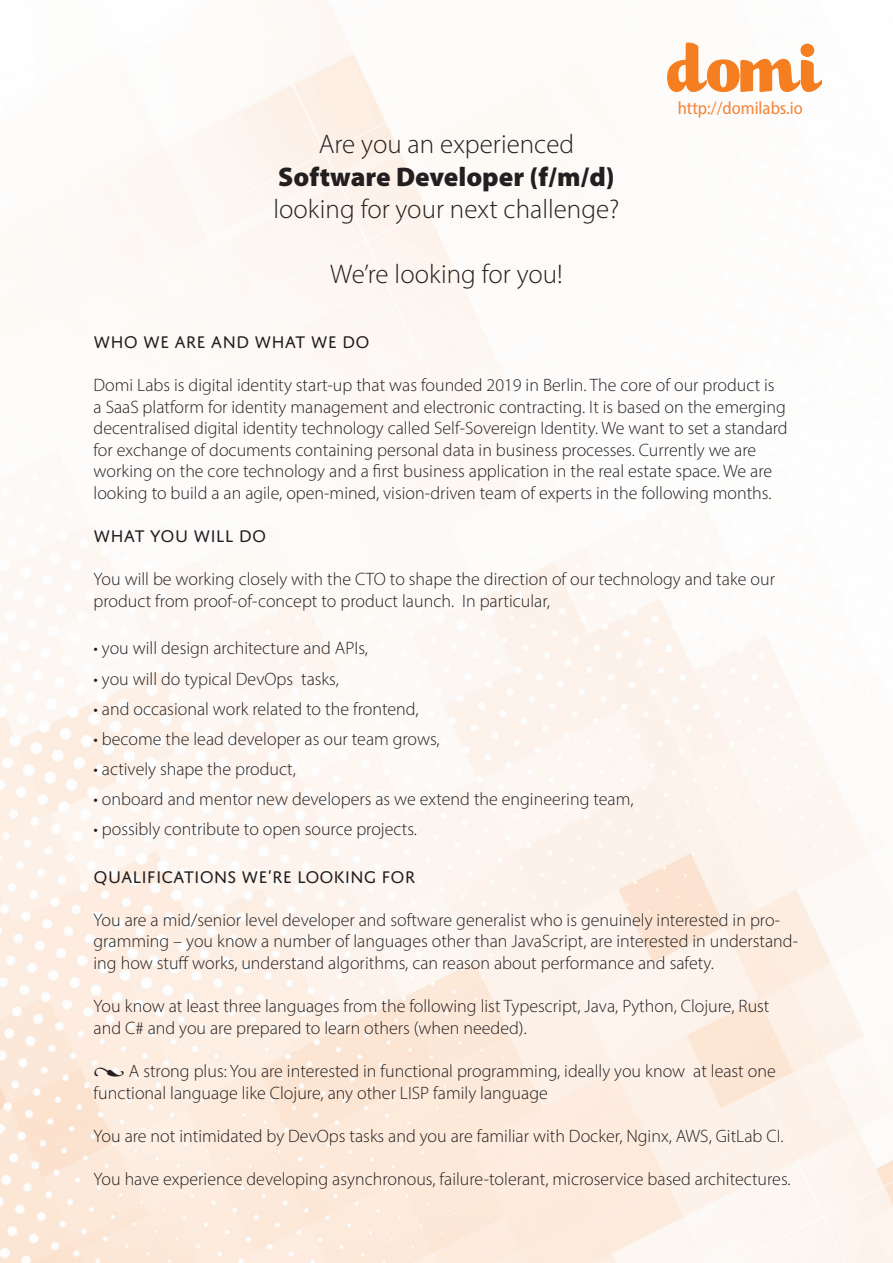
<style>
.page{position:relative;width:893px;height:1263px;background:#fff}
.page>*{position:absolute;margin:0;border:0;box-sizing:border-box;transform-origin:0 0}
.t1{font:300 27px "Myriad Pro";color:#231f20}
.t2{font:900 27px "Myriad Pro";color:#231f20}
.t3{font:300 18px/21.6px "Myriad Pro";color:#231f20}
.t4{font:18px "Domus Titling";color:#231f20}
.t5{font:semi-condensed 18px "Myriad Pro";color:#f58438}
.s1{font-family:"Minion Pro";font-weight:400}
</style>
<div class="page">
<img style="left:0;top:0;width:893px;height:1263px">
<img style="left:666px;top:41px;width:155px;height:50px">
<h1 class="t1" style="left:319px;top:128px;width:257px">Are you an experienced</h1>
<h1 class="t2" style="left:278px;top:159px;width:338px">Software Developer (f/m/d)</h1>
<h1 class="t1" style="left:273px;top:193px;width:347px">looking for your next challenge?</h1>
<h1 class="t1" style="left:330px;top:258px;width:234px">We’re looking for you!</h1>
<p class="t5" style="left:678px;top:97px;width:127px">http://domilabs.io</p>
<p class="t4" style="left:94px;top:332px;width:277px">WHO WE ARE AND WHAT WE DO</p>
<p class="t3" style="left:94px;top:374px;width:696px">Domi Labs is digital identity start-up that was founded 2019 in Berlin. The core of our product is<br>a SaaS platform for identity management and electronic contracting. It is based on the emerging decentralised digital identity technology called Self-Sovereign Identity. We want to set a standard for exchange of documents containing personal data in business processes. Currently we are working on the core technology and a first business application in the real estate space. We are looking to build a an agile, open-mined, vision-driven team of experts in the following months.</p>
<p class="t4" style="left:94px;top:526px;width:174px">WHAT YOU WILL DO</p>
<p class="t3" style="left:94px;top:568px;width:683px">You will be working closely with the CTO to shape the direction of our technology and take our product from proof-of-concept to product launch. In particular,</p>
<p class="t3" style="left:94px;top:637px;width:276px">• you will design architecture and APIs,</p>
<p class="t3" style="left:94px;top:668px;width:247px">• you will do typical DevOps tasks,</p>
<p class="t3" style="left:94px;top:698px;width:327px">• and occasional work related to the frontend,</p>
<p class="t3" style="left:94px;top:728px;width:348px">• become the lead developer as our team grows,</p>
<p class="t3" style="left:94px;top:758px;width:204px">• actively shape the product,</p>
<p class="t3" style="left:94px;top:788px;width:542px">• onboard and mentor new developers as we extend the engineering team,</p>
<p class="t3" style="left:94px;top:818px;width:325px">• possibly contribute to open source projects.</p>
<p class="t4" style="left:94px;top:866px;width:323px">QUALIFICATIONS WE’RE LOOKING FOR</p>
<p class="t3" style="left:94px;top:909px;width:706px">You are a mid/senior level developer and software generalist who is genuinely interested in pro&shy;gramming – you know a number of languages other than JavaScript, are interested in understand&shy;ing how stuff works, understand algorithms, can reason about performance and safety.</p>
<p class="t3" style="left:94px;top:995px;width:677px">You know at least three languages from the following list Typescript, Java, Python, Clojure, Rust and C# and you are prepared to learn others (when needed).</p>
<p class="t3" style="left:94px;top:1060px;width:684px"><span class="s1">•</span> A strong plus: You are interested in functional programming, ideally you know at least one functional language like Clojure, any other LISP family language</p>
<p class="t3" style="left:94px;top:1125px;width:692px">You are not intimidated by DevOps tasks and you are familiar with Docker, Nginx, AWS, GitLab CI.</p>
<p class="t3" style="left:94px;top:1168px;width:699px">You have experience developing asynchronous, failure-tolerant, microservice based architectures.</p>
</div>
